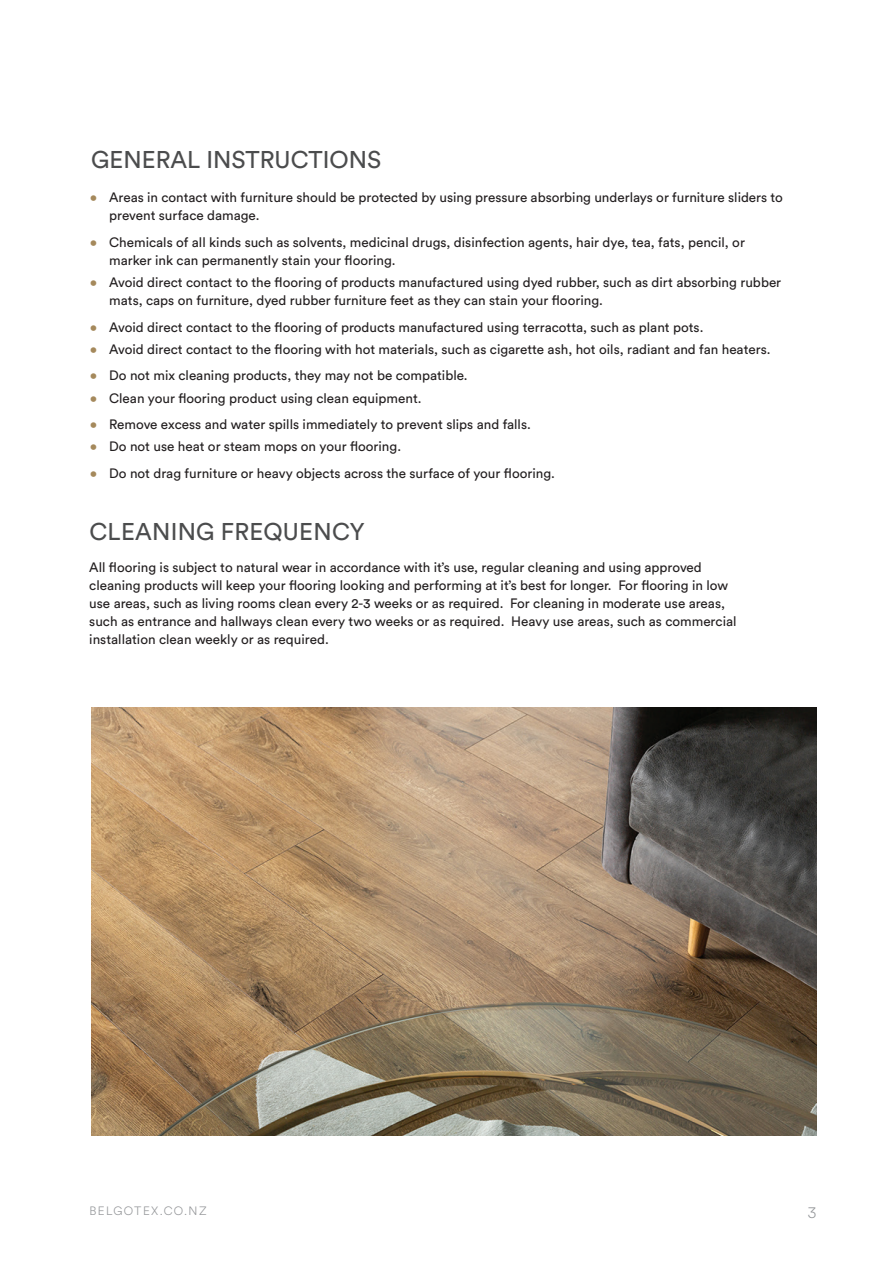
<style>
.page{position:relative;width:893px;height:1263px;background:#fff}
.page>*{position:absolute;margin:0;border:0;box-sizing:border-box;transform-origin:0 0}
.t1{font:24px "Circular Std";color:#4b4c4d}
.t2{font:300 15px "Circular Air";color:#939598}
.t3{font:13.5px/18px "Circular Std";color:#231f20}
.t4{font:300 12px "Circular Air";letter-spacing:.12em;color:#939598}
.s1{color:#a5895c}
</style>
<div class="page">
<img style="left:91px;top:708px;width:725px;height:427px">
<h1 class="t1" style="left:91px;top:145px;width:292px">GENERAL INSTRUCTIONS</h1>
<p class="t3" style="left:109px;top:188px;width:675px;text-indent:-19px"><span class="s1">•</span> Areas in contact with furniture should be protected by using pressure absorbing underlays or furniture sliders to prevent surface damage.</p>
<p class="t3" style="left:109px;top:233px;width:637px;text-indent:-19px"><span class="s1">•</span> Chemicals of all kinds such as solvents, medicinal drugs, disinfection agents, hair dye, tea, fats, pencil, or marker ink can permanently stain your flooring.</p>
<p class="t3" style="left:109px;top:273px;width:674px;text-indent:-19px"><span class="s1">•</span> Avoid direct contact to the flooring of products manufactured using dyed rubber, such as dirt absorbing rubber mats, caps on furniture, dyed rubber furniture feet as they can stain your flooring.</p>
<p class="t3" style="left:90px;top:318px;width:615px"><span class="s1">•</span> Avoid direct contact to the flooring of products manufactured using terracotta, such as plant pots.</p>
<p class="t3" style="left:90px;top:340px;width:682px"><span class="s1">•</span> Avoid direct contact to the flooring with hot materials, such as cigarette ash, hot oils, radiant and fan heaters.</p>
<p class="t3" style="left:90px;top:366px;width:379px"><span class="s1">•</span> Do not mix cleaning products, they may not be compatible.</p>
<p class="t3" style="left:90px;top:389px;width:333px"><span class="s1">•</span> Clean your flooring product using clean equipment.</p>
<p class="t3" style="left:90px;top:415px;width:443px"><span class="s1">•</span> Remove excess and water spills immediately to prevent slips and falls.</p>
<p class="t3" style="left:90px;top:437px;width:313px"><span class="s1">•</span> Do not use heat or steam mops on your flooring.</p>
<p class="t3" style="left:90px;top:464px;width:467px"><span class="s1">•</span> Do not drag furniture or heavy objects across the surface of your flooring.</p>
<h1 class="t1" style="left:89px;top:517px;width:277px">CLEANING FREQUENCY</h1>
<p class="t3" style="left:89px;top:558px;width:649px">All flooring is subject to natural wear in accordance with it’s use, regular cleaning and using approved cleaning products will keep your flooring looking and performing at it’s best for longer. For flooring in low use areas, such as living rooms clean every 2-3 weeks or as required. For cleaning in moderate use areas, such as entrance and hallways clean every two weeks or as required. Heavy use areas, such as commercial installation clean weekly or as required.</p>
<p class="t4" style="left:89px;top:1203px;width:119px">BELGOTEX.CO.NZ</p>
<p class="t2" style="left:808px;top:1202px;width:10px">3</p>
</div>
